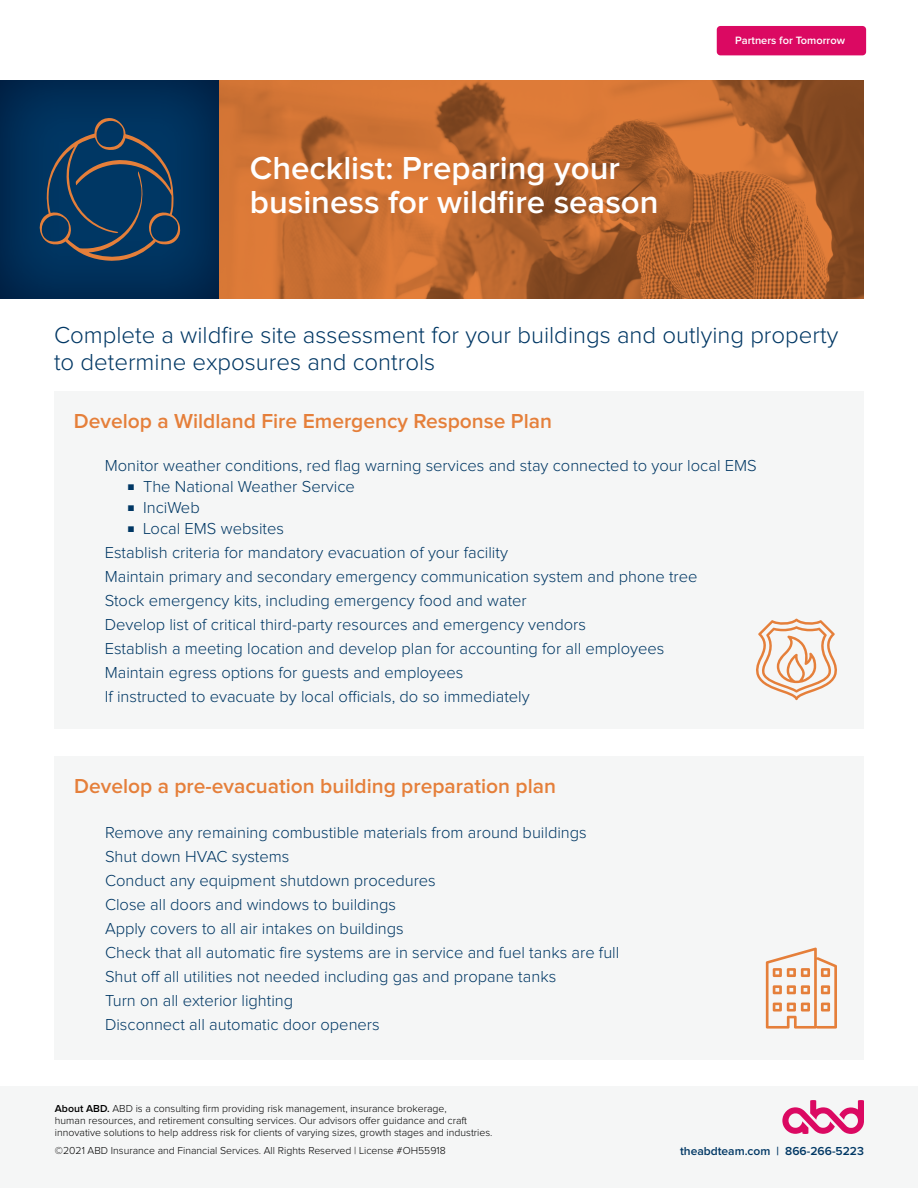
<style>
.page{position:relative;width:918px;height:1188px;background:#fff}
.page>*{position:absolute;margin:0;border:0;box-sizing:border-box;transform-origin:0 0}
.t1{font:600 33px/34.5px "Proxima Nova";color:#fff}
.t2{font:300 24px/27px "Proxima Nova";color:#003764}
.t3{font:600 21px "Proxima Nova";color:#e57f3a}
.t4{font:300 16.5px/24px "Proxima Nova";color:#003764}
.t5{font:600 12px "Proxima Nova";color:#003764}
.t6{font:600 10.95px "Proxima Nova";color:#fff}
.t7{font:300 10.5px/12px "Proxima Nova";color:#000}
.s1{font-size:9.9px}
.s2{font-weight:600}
</style>
<div class="page">
<div style="left:717px;top:26px;width:149px;height:29px;background:#db0962;border-radius:4px"></div>
<div style="left:0;top:1086px;width:918px;height:102px;background:#f5f6f6"></div>
<svg style="left:782px;top:1100px;width:82px;height:34px"></svg>
<div style="left:0;top:70px;width:232px;height:229px;background:#003764;opacity:.75"></div>
<img style="left:219px;top:80px;width:644px;height:219px">
<div style="left:54px;top:392px;width:810px;height:337px;background:#f5f6f6"></div>
<div style="left:54px;top:756px;width:810px;height:304px;background:#f5f6f6"></div>
<svg style="left:39px;top:118px;width:142px;height:143px;background:#1b3e5d"></svg>
<svg style="left:766px;top:948px;width:71px;height:81px"></svg>
<svg style="left:756px;top:618px;width:81px;height:82px"></svg>
<h1 class="t1" style="left:250px;top:152px;width:410px">Checklist: Preparing your business for wildfire season</h1>
<p class="t6" style="left:735px;top:35px;width:111px">Partners for Tomorrow</p>
<h2 class="t2" style="left:54px;top:322px;width:786px">Complete a wildfire site assessment for your buildings and outlying property to determine exposures and controls</h2>
<p class="t3" style="left:74px;top:412px;width:479px">Develop a Wildland Fire Emergency Response Plan</p>
<p class="t4" style="left:105px;top:454px;width:653px">Monitor weather conditions, red flag warning services and stay connected to your local EMS</p>
<p class="t4" style="left:128px;top:475px;width:228px"><span class="s1">■</span> The National Weather Service</p>
<p class="t4" style="left:128px;top:496px;width:73px"><span class="s1">■</span> InciWeb</p>
<p class="t4" style="left:105px;top:517px;width:594px;text-indent:23px"><span class="s1">■</span> Local EMS websites<br>Establish criteria for mandatory evacuation of your facility<br>Maintain primary and secondary emergency communication system and phone tree Stock emergency kits, including emergency food and water<br>Develop list of critical third-party resources and emergency vendors<br>Establish a meeting location and develop plan for accounting for all employees Maintain egress options for guests and employees<br>If instructed to evacuate by local officials, do so immediately</p>
<p class="t3" style="left:74px;top:776px;width:483px">Develop a pre-evacuation building preparation plan</p>
<p class="t4" style="left:105px;top:821px;width:516px">Remove any remaining combustible materials from around buildings Shut down HVAC systems<br>Conduct any equipment shutdown procedures<br>Close all doors and windows to buildings<br>Apply covers to all air intakes on buildings<br>Check that all automatic fire systems are in service and fuel tanks are full Shut off all utilities not needed including gas and propane tanks<br>Turn on all exterior lighting<br>Disconnect all automatic door openers</p>
<p class="t7" style="left:55px;top:1103px;width:439px"><span class="s2">About ABD.</span> ABD is a consulting firm providing risk management, insurance brokerage,<br>human resources, and retirement consulting services. Our advisors offer guidance and craft innovative solutions to help address risk for clients of varying sizes, growth stages and industries.</p>
<p class="t7" style="left:55px;top:1145px;width:392px">©2021 ABD Insurance and Financial Services. All Rights Reserved | License #OH55918</p>
<p class="t5" style="left:680px;top:1146px;width:185px">theabdteam.com | 866-266-5223</p>
</div>
